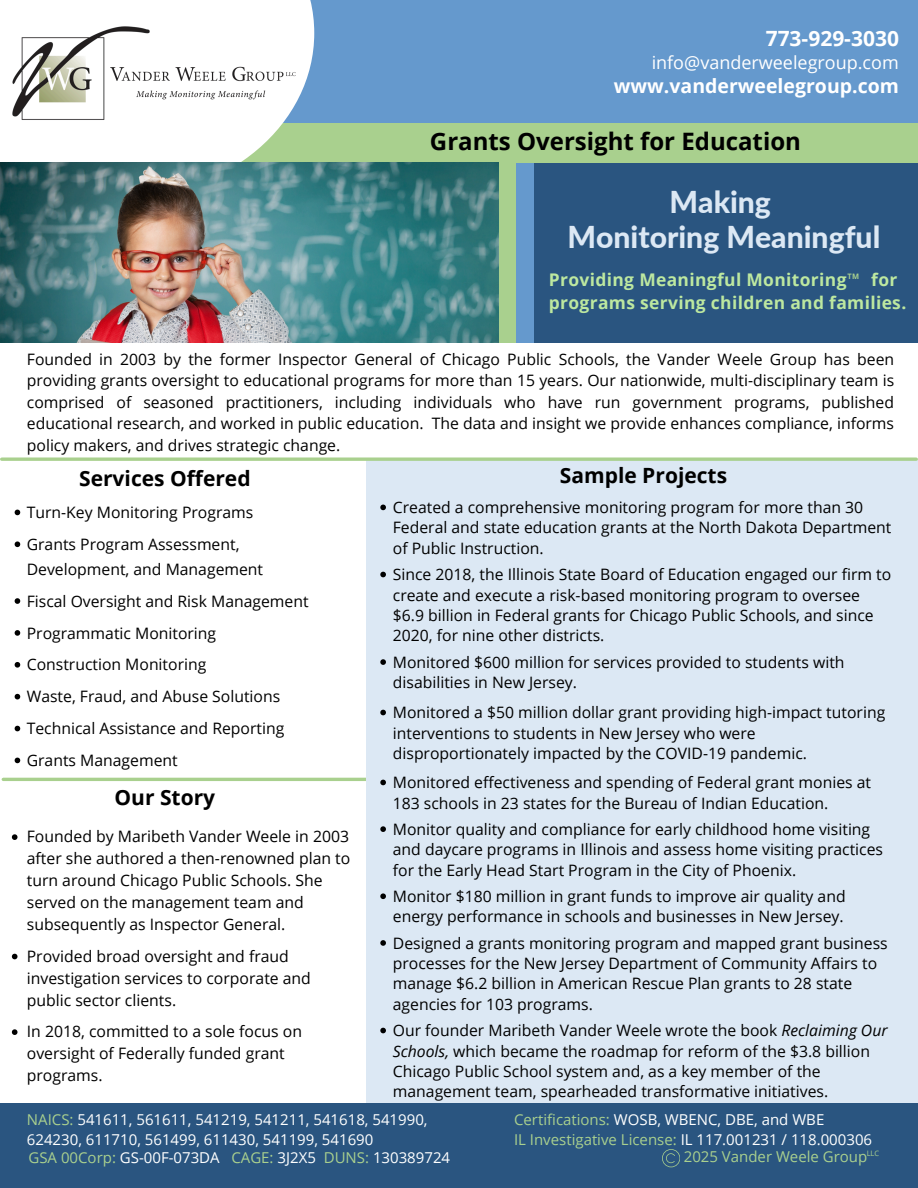
<style>
.page{position:relative;width:918px;height:1188px;background:#fff}
.page>*{position:absolute;margin:0;border:0;box-sizing:border-box;transform-origin:0 0}
.t1{font:800 30.15px/34.8px "Lato";color:#dce8f4;text-align:center}
.t2{font:700 24px "Open Sans";color:#000}
.t3{font:700 21px "Open Sans";color:#000}
.t4{font:700 21px "Open Sans";color:#fff}
.t5{font:700 19.5px "Open Sans";color:#fff}
.t6{font:18px "Open Sans";color:#fff}
.t7{font:700 17.4px/22.5px "Open Sans";letter-spacing:.02em;color:#bde8a0}
.t8{font:15.75px/20.4px "Open Sans";color:#000}
.t9{font:15px/20.2px "Open Sans";color:#fff}
.t10{font:15px "Open Sans";color:#a9d08e}
.t11{font:7.5px "Open Sans";color:#a9d08e}
.t12{font:700 7.5px "Open Sans";color:#a9d08e}
.s1{font-style:italic}
.s2{color:#a9d08e}
.s3{color:#fff}
</style>
<div class="page">
<div style="left:0;top:1103px;width:918px;height:85px;background:#2a5580"></div>
<hr style="left:3px;top:778px;width:915px;height:3px;background:#a9d08e">
<div style="left:366px;top:459px;width:552px;height:644px;background:#dce8f4"></div>
<svg style="left:15px;top:510px;width:5px;height:5px"></svg>
<svg style="left:15px;top:541px;width:5px;height:6px"></svg>
<svg style="left:15px;top:598px;width:5px;height:6px"></svg>
<svg style="left:15px;top:630px;width:5px;height:6px"></svg>
<svg style="left:15px;top:662px;width:5px;height:6px"></svg>
<svg style="left:15px;top:694px;width:5px;height:5px"></svg>
<svg style="left:15px;top:726px;width:5px;height:5px"></svg>
<svg style="left:15px;top:758px;width:5px;height:5px"></svg>
<svg style="left:380px;top:505px;width:6px;height:5px"></svg>
<svg style="left:380px;top:572px;width:6px;height:5px"></svg>
<svg style="left:380px;top:659px;width:6px;height:6px"></svg>
<svg style="left:380px;top:710px;width:6px;height:5px"></svg>
<svg style="left:380px;top:780px;width:6px;height:5px"></svg>
<svg style="left:380px;top:826px;width:6px;height:6px"></svg>
<svg style="left:380px;top:893px;width:6px;height:6px"></svg>
<svg style="left:380px;top:940px;width:6px;height:6px"></svg>
<svg style="left:380px;top:1028px;width:6px;height:5px"></svg>
<svg style="left:2px;top:457px;width:914px;height:4px;fill:#acd194"></svg>
<div style="left:0;top:114px;width:918px;height:49px;background:#a9d08e"></div>
<div style="left:0;top:0;width:918px;height:123px;background:#6599cd"></div>
<svg style="left:0;top:0;width:314px;height:163px;fill:#fff"></svg>
<img style="left:0;top:14px;width:307px;height:123px">
<div style="left:0;top:163px;width:918px;height:179px;background:#2a5580"></div>
<img style="left:0;top:163px;width:499px;height:179px">
<div style="left:499px;top:163px;width:17px;height:179px;background:#a9d08e"></div>
<div style="left:516px;top:163px;width:17px;height:179px;background:#6599cd"></div>
<svg style="left:12px;top:834px;width:6px;height:6px"></svg>
<svg style="left:12px;top:954px;width:6px;height:5px"></svg>
<svg style="left:12px;top:1029px;width:6px;height:6px"></svg>
<svg style="left:662px;top:1149px;width:18px;height:18px"></svg>
<p class="t4" style="left:766px;top:23px;width:135px">773-929-3030</p>
<p class="t6" style="left:652px;top:50px;width:249px">info@vanderweelegroup.com</p>
<p class="t5" style="left:614px;top:72px;width:287px">www.vanderweelegroup.com</p>
<p class="t2" style="left:430px;top:124px;width:373px">Grants Oversight for Education</p>
<p class="t1" style="left:567px;top:184px;width:314px">Making<br>Monitoring Meaningful</p>
<p class="t7" style="left:549px;top:268px;width:359px;text-indent:322px">for programs serving children and families.</p>
<p class="t7" style="left:549px;top:268px;width:299px">Providing Meaningful Monitoring</p>
<h3 class="t12" style="left:848px;top:271px;width:13px">TM</h3>
<p class="t8" style="left:27px;top:348px;width:869px;line-height:21.3px;text-align:justify">Founded in 2003 by the former Inspector General of Chicago Public Schools, the Vander Weele Group has been providing grants oversight to educational programs for more than 15 years. Our nationwide, multi-disciplinary team is comprised of seasoned practitioners, including individuals who have run government programs, published educational research, and worked in public education. The data and insight we provide enhances compliance, informs policy makers, and drives strategic change.</p>
<p class="t3" style="left:79px;top:464px;width:173px">Services Offered</p>
<p class="t8" style="left:27px;top:502px;width:228px">Turn-Key Monitoring Programs</p>
<h5 class="t8" style="left:27px;top:531px;width:238px;line-height:24.9px">Grants Program Assessment,<br>Development, and Management</h5>
<h3 class="t8" style="left:27px;top:590px;width:283px">Fiscal Oversight and Risk Management</h3>
<h3 class="t8" style="left:27px;top:622px;width:191px">Programmatic Monitoring</h3>
<h2 class="t8" style="left:27px;top:654px;width:181px">Construction Monitoring</h2>
<p class="t8" style="left:27px;top:686px;width:255px">Waste, Fraud, and Abuse Solutions</p>
<h1 class="t8" style="left:27px;top:718px;width:259px">Technical Assistance and Reporting</h1>
<h4 class="t8" style="left:27px;top:750px;width:152px">Grants Management</h4>
<p class="t3" style="left:115px;top:782px;width:102px">Our Story</p>
<p class="t8" style="left:27px;top:825px;width:325px;line-height:21.9px">Founded by Maribeth Vander Weele in 2003 after she authored a then-renowned plan to turn around Chicago Public Schools. She served on the management team and subsequently as Inspector General.</p>
<p class="t8" style="left:27px;top:945px;width:286px;line-height:21.9px">Provided broad oversight and fraud investigation services to corporate and public sector clients.</p>
<p class="t8" style="left:27px;top:1020px;width:277px;line-height:21.9px">In 2018, committed to a sole focus on oversight of Federally funded grant programs.</p>
<p class="t3" style="left:560px;top:460px;width:169px">Sample Projects</p>
<h3 class="t8" style="left:393px;top:497px;width:500px">Created a comprehensive monitoring program for more than 30<br>Federal and state education grants at the North Dakota Department of Public Instruction.</h3>
<h3 class="t8" style="left:393px;top:564px;width:500px">Since 2018, the Illinois State Board of Education engaged our firm to create and execute a risk-based monitoring program to oversee $6.9 billion in Federal grants for Chicago Public Schools, and since 2020, for nine other districts.</h3>
<p class="t8" style="left:393px;top:651px;width:453px">Monitored $600 million for services provided to students with disabilities in New Jersey.</p>
<p class="t8" style="left:393px;top:702px;width:494px">Monitored a $50 million dollar grant providing high-impact tutoring interventions to students in New Jersey who were disproportionately impacted by the COVID-19 pandemic.</p>
<p class="t8" style="left:393px;top:772px;width:480px">Monitored effectiveness and spending of Federal grant monies at<br>183 schools in 23 states for the Bureau of Indian Education.</p>
<p class="t8" style="left:393px;top:818px;width:492px">Monitor quality and compliance for early childhood home visiting and daycare programs in Illinois and assess home visiting practices for the Early Head Start Program in the City of Phoenix.</p>
<p class="t8" style="left:393px;top:886px;width:454px">Monitor $180 million in grant funds to improve air quality and energy performance in schools and businesses in New Jersey.</p>
<p class="t8" style="left:393px;top:932px;width:496px">Designed a grants monitoring program and mapped grant business processes for the New Jersey Department of Community Affairs to manage $6.2 billion in American Rescue Plan grants to 28 state agencies for 103 programs.</p>
<p class="t8" style="left:393px;top:1020px;width:496px">Our founder Maribeth Vander Weele wrote the book <span class="s1">Reclaiming Our Schools,</span> which became the roadmap for reform of the $3.8 billion Chicago Public School system and, as a key member of the management team, spearheaded transformative initiatives.</p>
<p class="t9" style="left:27px;top:1109px;width:402px"><span class="s2">NAICS:</span> 541611, 561611, 541219, 541211, 541618, 541990,<br>624230, 611710, 561499, 611430, 541199, 541690</p>
<p class="t9" style="left:514px;top:1109px;width:312px"><span class="s2">Certifications:</span> WOSB, WBENC, DBE, and WBE</p>
<p class="t10" style="left:514px;top:1129px;width:360px">IL Investigative License: <span class="s3">IL 117.001231 / 118.000306</span></p>
<h6 class="t9" style="left:29px;top:1147px;width:423px"><span class="s2">GSA 00Corp:</span> GS-00F-073DA <span class="s2">CAGE:</span> 3J2X5 <span class="s2">DUNS:</span> 130389724</h6>
<p class="t10" style="left:684px;top:1146px;width:185px">2025 Vander Weele Group</p>
<p class="t11" style="left:867px;top:1148px;width:14px">LLC</p>
</div>
